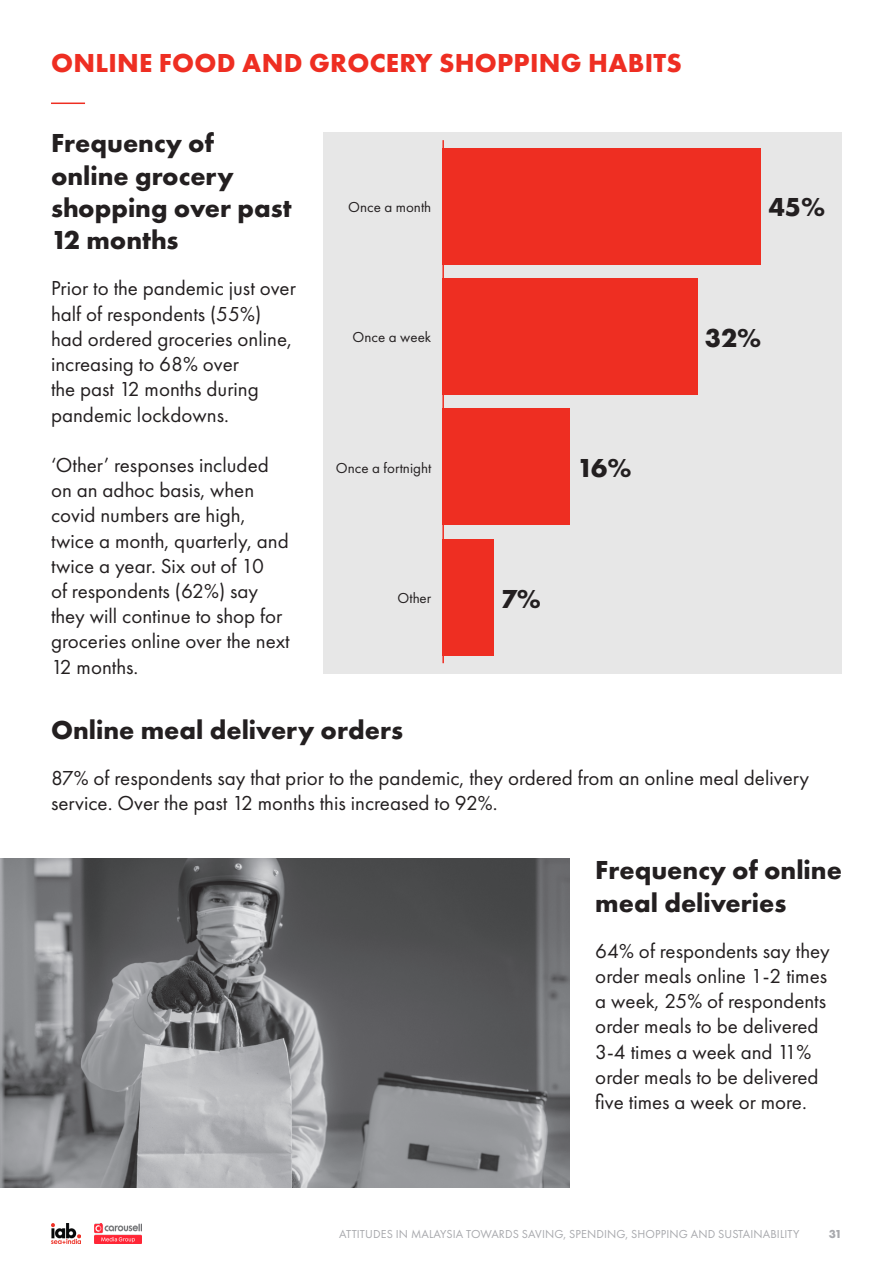
<style>
.page{position:relative;width:893px;height:1263px;background:#fff}
.page>*{position:absolute;margin:0;border:0;box-sizing:border-box;transform-origin:0 0}
.t1{font:700 27px/32.4px "Futura PT";color:#231f20}
.t2{font:700 27px "Futura PT";letter-spacing:.01em;color:#ee2e22}
.t3{font:21px/25.2px "Futura PT";color:#231f20}
.t4{font:15px "Futura PT";color:#231f20}
.t5{font:12px "Futura PT";letter-spacing:.01em;color:#a8a9ad}
.t6{font:700 12px "Futura PT";color:#a8a9ad}
</style>
<div class="page">
<img style="left:95px;top:1224px;width:47px;height:19px">
<img style="left:51px;top:1223px;width:30px;height:21px">
<div style="left:323px;top:132px;width:519px;height:541px;background:#e7e7e7"></div>
<img style="left:0;top:859px;width:570px;height:328px">
<hr style="left:442px;top:140px;width:2px;height:523px;background:#ee2e22">
<div style="left:442px;top:148px;width:319px;height:116px;background:#ee2e22"></div>
<div style="left:442px;top:278px;width:256px;height:117px;background:#ee2e22"></div>
<div style="left:442px;top:409px;width:128px;height:116px;background:#ee2e22"></div>
<div style="left:442px;top:539px;width:51px;height:116px;background:#ee2e22"></div>
<hr style="left:51px;top:103px;width:34px;height:1px;background:#ee2e22">
<p class="t2" style="left:51px;top:45px;width:632px">ONLINE FOOD AND GROCERY SHOPPING HABITS</p>
<p class="t1" style="left:51px;top:126px;width:242px">Frequency of online grocery shopping over past<br>12 months</p>
<p class="t3" style="left:51px;top:276px;width:246px">Prior to the pandemic just over half of respondents (55%) had ordered groceries online, increasing to 68% over<br>the past 12 months during pandemic lockdowns.</p>
<p class="t3" style="left:51px;top:452px;width:240px">‘Other’ responses included on an adhoc basis, when covid numbers are high, twice a month, quarterly, and twice a year. Six out of 10<br>of respondents (62%) say they will continue to shop for groceries online over the next<br>12 months.</p>
<p class="t4" style="left:348px;top:198px;width:85px">Once a month</p>
<p class="t1" style="left:769px;top:190px;width:58px">45%</p>
<p class="t4" style="left:353px;top:328px;width:80px">Once a week</p>
<p class="t1" style="left:705px;top:321px;width:58px">32%</p>
<p class="t4" style="left:336px;top:459px;width:97px">Once a fortnight</p>
<p class="t1" style="left:577px;top:451px;width:56px">16%</p>
<p class="t4" style="left:398px;top:589px;width:35px">Other</p>
<p class="t1" style="left:501px;top:582px;width:42px">7%</p>
<p class="t1" style="left:51px;top:713px;width:354px">Online meal delivery orders</p>
<p class="t3" style="left:51px;top:765px;width:760px">87% of respondents say that prior to the pandemic, they ordered from an online meal delivery service. Over the past 12 months this increased to 92%.</p>
<p class="t1" style="left:595px;top:853px;width:248px">Frequency of online meal deliveries</p>
<p class="t3" style="left:595px;top:938px;width:236px">64% of respondents say they order meals online 1-2 times a week, 25% of respondents order meals to be delivered<br>3-4 times a week and 11% order meals to be delivered five times a week or more.</p>
<p class="t5" style="left:339px;top:1226px;width:462px">ATTITUDES IN MALAYSIA TOWARDS SAVING, SPENDING, SHOPPING AND SUSTAINABILITY</p>
<p class="t6" style="left:829px;top:1226px;width:15px">31</p>
</div>
